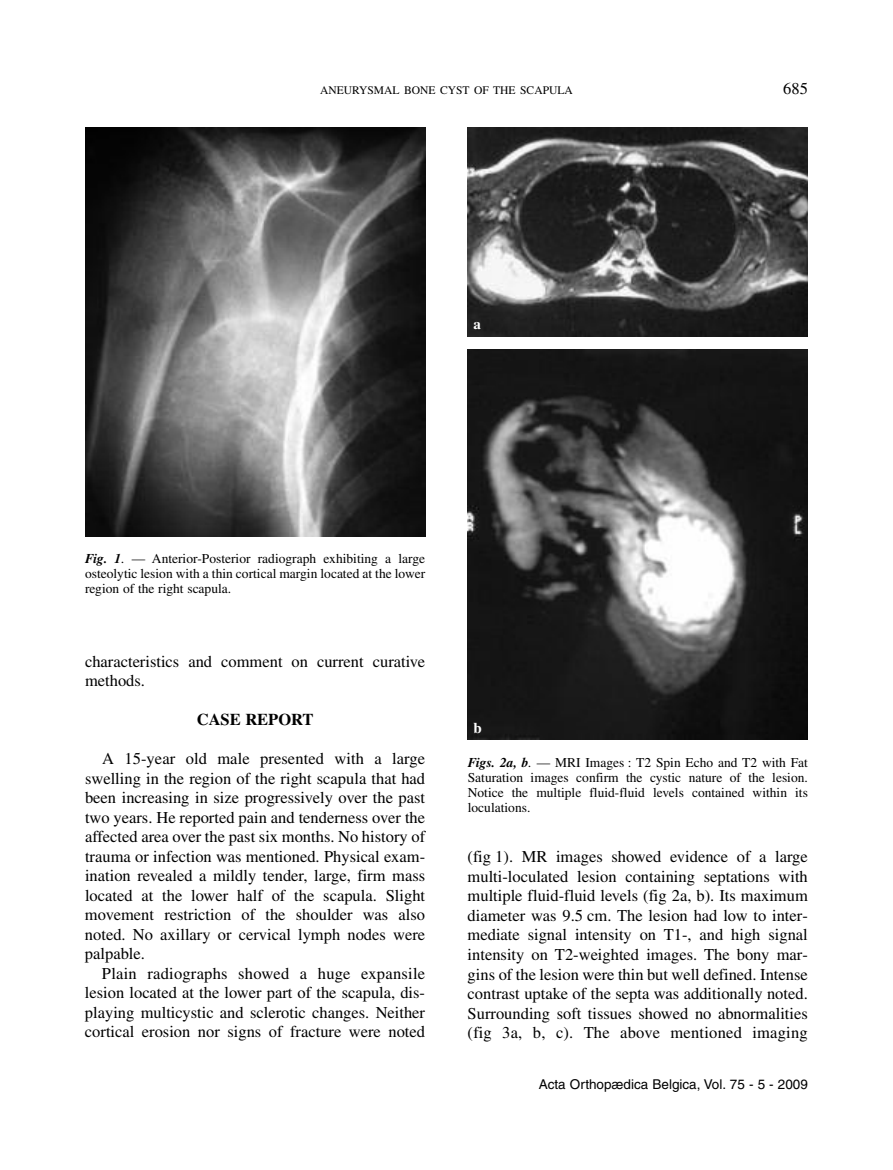
<style>
.page{position:relative;width:893px;height:1170px;background:#fff}
.page>*{position:absolute;margin:0;border:0;box-sizing:border-box;transform-origin:0 0}
.t1{font:16.5px/19.5px "Times";color:#000;text-align:justify}
.t2{font:700 16.5px "Times";color:#000}
.t3{font:700 15px "Times";color:#fff}
.t4{font:13.5px/15px "Times";color:#000;text-align:justify}
.t5{font:13.5px "Helvetica";color:#000}
.t6{font:11.55px "Times";color:#000}
.s1{font-weight:700;font-style:italic}
.s2{font-style:italic}
</style>
<div class="page">
<img style="left:85px;top:128px;width:340px;height:408px">
<img style="left:468px;top:128px;width:340px;height:208px">
<img style="left:468px;top:349px;width:340px;height:391px">
<p class="t6" style="left:320px;top:86px;width:254px">ANEURYSMAL BONE CYST OF THE SCAPULA</p>
<p class="t1" style="left:783px;top:80px;width:26px">685</p>
<p class="t3" style="left:473px;top:319px;width:9px">a</p>
<p class="t4" style="left:85px;top:552px;width:342px"><span class="s1">Fig. 1</span><span class="s2">.</span> — Anterior-Posterior radiograph exhibiting a large osteolytic lesion with a thin cortical margin located at the lower region of the right scapula.</p>
<p class="t1" style="left:85px;top:653px;width:342px">characteristics and comment on current curative methods.</p>
<p class="t2" style="left:197px;top:714px;width:118px">CASE REPORT</p>
<p class="t1" style="left:85px;top:750px;width:342px;text-indent:17px">A 15-year old male presented with a large swelling in the region of the right scapula that had been increasing in size progressively over the past two years. He reported pain and tenderness over the affected area over the past six months. No history of trauma or infection was mentioned. Physical exam&shy;ination revealed a mildly tender, large, firm mass located at the lower half of the scapula. Slight movement restriction of the shoulder was also noted. No axillary or cervical lymph nodes were palpable.</p>
<p class="t1" style="left:85px;top:965px;width:342px;text-indent:17px">Plain radiographs showed a huge expansile lesion located at the lower part of the scapula, dis&shy;playing multicystic and sclerotic changes. Neither cortical erosion nor signs of fracture were noted</p>
<p class="t3" style="left:473px;top:723px;width:10px">b</p>
<p class="t4" style="left:468px;top:756px;width:342px"><span class="s1">Figs. 2a, b</span><span class="s2">.</span> — MRI Images : T2 Spin Echo and T2 with Fat Saturation images confirm the cystic nature of the lesion.<br>Notice the multiple fluid-fluid levels contained within its loculations.</p>
<p class="t1" style="left:468px;top:848px;width:342px">(fig 1). MR images showed evidence of a large multi-loculated lesion containing septations with multiple fluid-fluid levels (fig 2a, b). Its maximum diameter was 9.5 cm. The lesion had low to inter&shy;mediate signal intensity on T1-, and high signal intensity on T2-weighted images. The bony mar&shy;gins of the lesion were thin but well defined. Intense contrast uptake of the septa was additionally noted.<br>Surrounding soft tissues showed no abnormalities (fig 3a, b, c). The above mentioned imaging</p>
<p class="t5" style="left:539px;top:1079px;width:271px">Acta Orthopædica Belgica, Vol. 75 - 5 - 2009</p>
</div>
